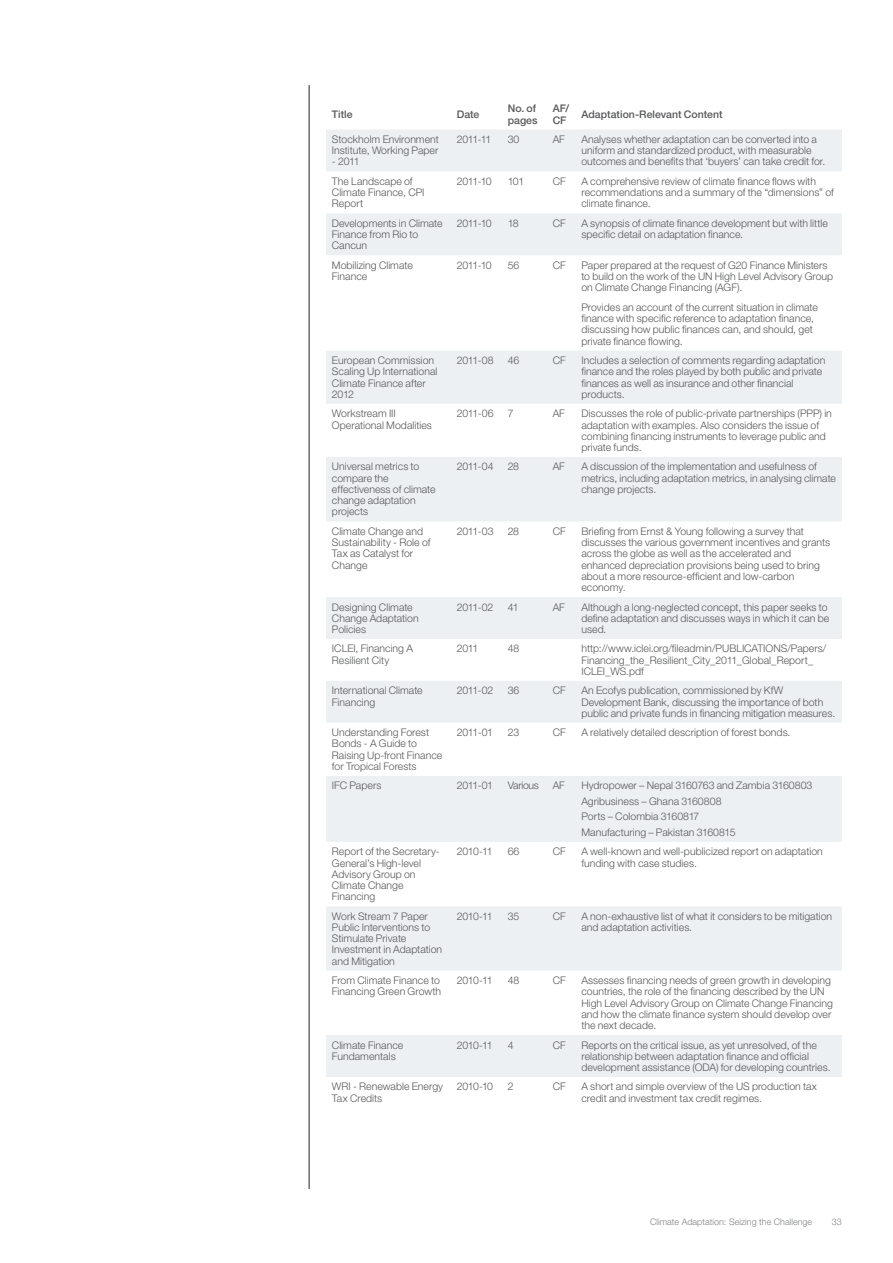
<style>
.page{position:relative;width:893px;height:1263px;background:#fff}
.page>*{position:absolute;margin:0;border:0;box-sizing:border-box;transform-origin:0 0}
.Tableau{font:300 10.5px/11.2px "Helvetica Neue LT Pro";color:#57585a}
.Tableau-2{font:500 10.5px/11.2px "Helvetica Neue LT Pro";color:#57585a}
.Tableau-3{font:300 10.5px "Helvetica Neue LT Pro";letter-spacing:-.03em;color:#57585a}
.t1{font:300 9px "Helvetica Neue LT Pro";color:#808285}
</style>
<div class="page">
<hr style="left:309px;top:85px;width:1px;height:1104px;background:#231f20">
<svg style="left:326px;top:130px;width:516px;height:947px"></svg>
<p class="Tableau-2" style="left:332px;top:108px;width:22px">Title</p>
<p class="Tableau-2" style="left:457px;top:108px;width:24px">Date</p>
<p class="Tableau-2" style="left:508px;top:103px;width:31px">No. of pages</p>
<p class="Tableau-2" style="left:553px;top:103px;width:18px">AF/<br>CF</p>
<p class="Tableau-2" style="left:581px;top:108px;width:143px">Adaptation-Relevant Content</p>
<p class="Tableau" style="left:332px;top:133px;width:109px">Stockholm Environment<br>Institute, Working Paper</p>
<p class="Tableau" style="left:332px;top:156px;width:29px">- 2011</p>
<p class="Tableau" style="left:457px;top:133px;width:36px">2011-11</p>
<p class="Tableau" style="left:508px;top:133px;width:13px">30</p>
<p class="Tableau" style="left:553px;top:133px;width:14px">AF</p>
<p class="Tableau" style="left:581px;top:133px;width:245px">Analyses whether adaptation can be converted into a uniform and standardized product, with measurable outcomes and benefits that ‘buyers’ can take credit for.</p>
<p class="Tableau" style="left:332px;top:175px;width:94px">The Landscape of<br>Climate Finance, CPI<br>Report</p>
<p class="Tableau" style="left:457px;top:175px;width:37px">2011-10</p>
<p class="Tableau" style="left:508px;top:175px;width:18px">101</p>
<p class="Tableau" style="left:553px;top:175px;width:15px">CF</p>
<p class="Tableau" style="left:581px;top:175px;width:254px">A comprehensive review of climate finance flows with recommendations and a summary of the “dimensions” of climate finance.</p>
<p class="Tableau" style="left:332px;top:217px;width:112px">Developments in Climate<br>Finance from Rio to<br>Cancun</p>
<p class="Tableau" style="left:457px;top:217px;width:37px">2011-10</p>
<p class="Tableau" style="left:508px;top:217px;width:13px">18</p>
<p class="Tableau" style="left:553px;top:217px;width:15px">CF</p>
<p class="Tableau" style="left:581px;top:217px;width:248px">A synopsis of climate finance development but with little specific detail on adaptation finance.</p>
<p class="Tableau" style="left:332px;top:259px;width:82px">Mobilizing Climate<br>Finance</p>
<p class="Tableau" style="left:457px;top:259px;width:37px">2011-10</p>
<p class="Tableau" style="left:508px;top:259px;width:13px">56</p>
<p class="Tableau" style="left:553px;top:259px;width:15px">CF</p>
<p class="Tableau" style="left:581px;top:259px;width:253px">Paper prepared at the request of G20 Finance Ministers to build on the work of the UN High Level Advisory Group on Climate Change Financing (AGF).</p>
<p class="Tableau" style="left:581px;top:301px;width:238px">Provides an account of the current situation in climate finance with specific reference to adaptation finance, discussing how public finances can, and should, get private finance flowing.</p>
<p class="Tableau" style="left:332px;top:354px;width:107px">European Commission<br>Scaling Up International<br>Climate Finance after<br>2012</p>
<p class="Tableau" style="left:457px;top:354px;width:38px">2011-08</p>
<p class="Tableau" style="left:508px;top:354px;width:13px">46</p>
<p class="Tableau" style="left:553px;top:354px;width:15px">CF</p>
<p class="Tableau" style="left:581px;top:354px;width:245px">Includes a selection of comments regarding adaptation finance and the roles played by both public and private finances as well as insurance and other financial products.</p>
<p class="Tableau" style="left:332px;top:408px;width:101px">Workstream III<br>Operational Modalities</p>
<p class="Tableau" style="left:457px;top:408px;width:38px">2011-06</p>
<p class="Tableau" style="left:508px;top:408px;width:7px">7</p>
<p class="Tableau" style="left:553px;top:408px;width:14px">AF</p>
<p class="Tableau" style="left:581px;top:408px;width:252px">Discusses the role of public-private partnerships (PPP) in adaptation with examples. Also considers the issue of combining financing instruments to leverage public and private funds.</p>
<p class="Tableau" style="left:332px;top:461px;width:105px">Universal metrics to compare the effectiveness of climate change adaptation projects</p>
<p class="Tableau" style="left:457px;top:461px;width:38px">2011-04</p>
<p class="Tableau" style="left:508px;top:461px;width:13px">28</p>
<p class="Tableau" style="left:553px;top:461px;width:14px">AF</p>
<p class="Tableau" style="left:581px;top:461px;width:256px">A discussion of the implementation and usefulness of metrics, including adaptation metrics, in analysing climate change projects.</p>
<p class="Tableau" style="left:332px;top:525px;width:100px">Climate Change and<br>Sustainability - Role of<br>Tax as Catalyst for<br>Change</p>
<p class="Tableau" style="left:457px;top:525px;width:38px">2011-03</p>
<p class="Tableau" style="left:508px;top:525px;width:13px">28</p>
<p class="Tableau" style="left:553px;top:525px;width:15px">CF</p>
<p class="Tableau" style="left:581px;top:525px;width:250px">Briefing from Ernst &amp; Young following a survey that discusses the various government incentives and grants across the globe as well as the accelerated and enhanced depreciation provisions being used to bring about a more resource-efficient and low-carbon economy.</p>
<p class="Tableau" style="left:332px;top:601px;width:88px">Designing Climate<br>Change Adaptation<br>Policies</p>
<p class="Tableau" style="left:457px;top:601px;width:38px">2011-02</p>
<p class="Tableau" style="left:508px;top:601px;width:12px">41</p>
<p class="Tableau" style="left:553px;top:601px;width:14px">AF</p>
<p class="Tableau" style="left:581px;top:601px;width:249px">Although a long-neglected concept, this paper seeks to define adaptation and discusses ways in which it can be used.</p>
<p class="Tableau" style="left:332px;top:643px;width:83px">ICLEI, Financing A<br>Resilient City</p>
<p class="Tableau" style="left:457px;top:643px;width:23px">2011</p>
<p class="Tableau" style="left:508px;top:643px;width:13px">48</p>
<p class="Tableau" style="left:581px;top:643px;width:246px">http://www.iclei.org/fileadmin/PUBLICATIONS/Papers/<br>Financing_the_Resilient_City_2011_Global_Report_<br>ICLEI_WS.pdf</p>
<p class="Tableau" style="left:332px;top:685px;width:92px">International Climate<br>Financing</p>
<p class="Tableau" style="left:457px;top:685px;width:38px">2011-02</p>
<p class="Tableau" style="left:508px;top:685px;width:13px">36</p>
<p class="Tableau" style="left:553px;top:685px;width:15px">CF</p>
<p class="Tableau" style="left:581px;top:685px;width:255px">An Ecofys publication, commissioned by KfW<br>Development Bank, discussing the importance of both public and private funds in financing mitigation measures.</p>
<p class="Tableau" style="left:332px;top:727px;width:112px">Understanding Forest<br>Bonds - A Guide to<br>Raising Up-front Finance for Tropical Forests</p>
<p class="Tableau" style="left:457px;top:727px;width:38px">2011-01</p>
<p class="Tableau" style="left:508px;top:727px;width:13px">23</p>
<p class="Tableau" style="left:553px;top:727px;width:15px">CF</p>
<p class="Tableau" style="left:581px;top:727px;width:211px">A relatively detailed description of forest bonds.</p>
<p class="Tableau" style="left:332px;top:780px;width:51px">IFC Papers</p>
<p class="Tableau" style="left:457px;top:780px;width:38px">2011-01</p>
<p class="Tableau-3" style="left:508px;top:779px;width:33px">Various</p>
<p class="Tableau" style="left:553px;top:780px;width:14px">AF</p>
<p class="Tableau" style="left:581px;top:780px;width:232px">Hydropower – Nepal 3160763 and Zambia 3160803</p>
<p class="Tableau" style="left:581px;top:795px;width:142px">Agribusiness – Ghana 3160808</p>
<p class="Tableau" style="left:581px;top:811px;width:120px">Ports – Colombia 3160817</p>
<p class="Tableau" style="left:581px;top:826px;width:156px">Manufacturing – Pakistan 3160815</p>
<p class="Tableau" style="left:332px;top:846px;width:109px">Report of the Secretary-<br>General’s High-level<br>Advisory Group on<br>Climate Change<br>Financing</p>
<p class="Tableau" style="left:457px;top:846px;width:37px">2010-11</p>
<p class="Tableau" style="left:508px;top:846px;width:13px">66</p>
<p class="Tableau" style="left:553px;top:846px;width:15px">CF</p>
<p class="Tableau" style="left:581px;top:846px;width:243px">A well-known and well-publicized report on adaptation funding with case studies.</p>
<p class="Tableau" style="left:332px;top:910px;width:112px">Work Stream 7 Paper<br>Public Interventions to<br>Stimulate Private<br>Investment in Adaptation and Mitigation</p>
<p class="Tableau" style="left:457px;top:910px;width:37px">2010-11</p>
<p class="Tableau" style="left:508px;top:910px;width:13px">35</p>
<p class="Tableau" style="left:553px;top:910px;width:15px">CF</p>
<p class="Tableau" style="left:581px;top:910px;width:252px">A non-exhaustive list of what it considers to be mitigation and adaptation activities.</p>
<p class="Tableau" style="left:332px;top:974px;width:111px">From Climate Finance to<br>Financing Green Growth</p>
<p class="Tableau" style="left:457px;top:974px;width:37px">2010-11</p>
<p class="Tableau" style="left:508px;top:974px;width:13px">48</p>
<p class="Tableau" style="left:553px;top:974px;width:15px">CF</p>
<p class="Tableau" style="left:581px;top:974px;width:253px">Assesses financing needs of green growth in developing countries, the role of the financing described by the UN High Level Advisory Group on Climate Change Financing and how the climate finance system should develop over the next decade.</p>
<p class="Tableau" style="left:332px;top:1039px;width:73px">Climate Finance<br>Fundamentals</p>
<p class="Tableau" style="left:457px;top:1039px;width:37px">2010-11</p>
<p class="Tableau" style="left:508px;top:1039px;width:7px">4</p>
<p class="Tableau" style="left:553px;top:1039px;width:15px">CF</p>
<p class="Tableau" style="left:581px;top:1039px;width:251px">Reports on the critical issue, as yet unresolved, of the relationship between adaptation finance and official development assistance (ODA) for developing countries.</p>
<p class="Tableau" style="left:332px;top:1081px;width:113px">WRI - Renewable Energy<br>Tax Credits</p>
<p class="Tableau" style="left:457px;top:1081px;width:38px">2010-10</p>
<p class="Tableau" style="left:508px;top:1081px;width:7px">2</p>
<p class="Tableau" style="left:553px;top:1081px;width:15px">CF</p>
<p class="Tableau" style="left:581px;top:1081px;width:237px">A short and simple overview of the US production tax credit and investment tax credit regimes.</p>
<p class="t1" style="left:650px;top:1216px;width:164px">Climate Adaptation: Seizing the Challenge</p>
<p class="t1" style="left:832px;top:1216px;width:12px">33</p>
</div>
